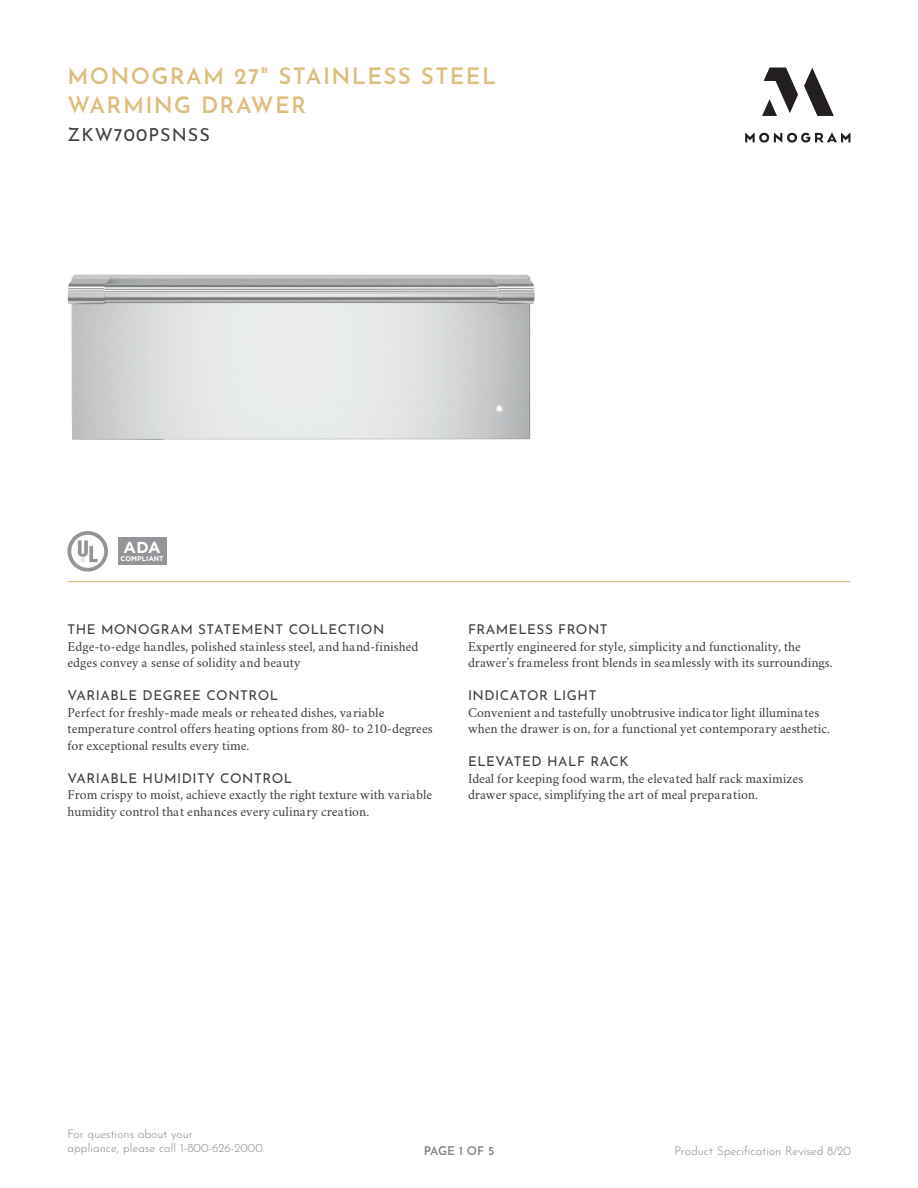
<style>
.page{position:relative;width:918px;height:1188px;background:#fff}
.page>*{position:absolute;margin:0;border:0;box-sizing:border-box;transform-origin:0 0}
.TITLE_HEADER{font:600 22.5px/28.5px "Josefin Sans";letter-spacing:.06em;color:#dcbf7e}
.t1{font:18px "Josefin Sans";letter-spacing:.06em;color:#3e3e3f}
.t2{font:700 15.9px "Gotham";color:#fff}
.F___B_COPY{font:13.5px/16.5px "Crimson";color:#3e3e3f}
.t3{font:300 12px/14.4px "Josefin Sans";color:#808285}
.t4{font:600 12px "Josefin Sans";letter-spacing:-.015em;color:#808285}
.t5{font:700 6.9px "Gotham";color:#fff}
.s1{font-family:"Josefin Sans"}
</style>
<div class="page">
<svg style="left:745px;top:68px;width:105px;height:75px"></svg>
<hr style="left:68px;top:581px;width:782px;height:1px;background:#dcbf7e">
<img style="left:68px;top:274px;width:466px;height:165px">
<svg style="left:68px;top:531px;width:40px;height:41px"></svg>
<div style="left:118px;top:538px;width:49px;height:27px;background:#939598"></div>
<p class="TITLE_HEADER" style="left:68px;top:59px;width:430px">MONOGRAM 27" STAINLESS STEEL<br>WARMING DRAWER</p>
<p class="t1" style="left:68px;top:120px;width:144px">ZKW700PSNSS</p>
<p class="t2" style="left:124px;top:537px;width:39px">ADA</p>
<p class="t5" style="left:120px;top:554px;width:45px">COMPLIANT</p>
<p class="F___B_COPY" style="left:68px;top:621px;width:353px"><span class="s1">THE MONOGRAM STATEMENT COLLECTION<br></span>Edge-to-edge handles, polished stainless steel, and hand-finished edges convey a sense of solidity and beauty</p>
<p class="F___B_COPY" style="left:68px;top:687px;width:367px"><span class="s1">VARIABLE DEGREE CONTROL<br></span>Perfect for freshly-made meals or reheated dishes, variable temperature control offers heating options from 80- to 210-degrees for exceptional results every time.</p>
<p class="F___B_COPY" style="left:68px;top:769px;width:366px"><span class="s1">VARIABLE HUMIDITY CONTROL<br></span>From crispy to moist, achieve exactly the right texture with variable humidity control that enhances every culinary creation.</p>
<p class="F___B_COPY" style="left:468px;top:621px;width:366px"><span class="s1">FRAMELESS FRONT<br></span>Expertly engineered for style, simplicity and functionality, the drawer’s frameless front blends in seamlessly with its surroundings.</p>
<p class="F___B_COPY" style="left:468px;top:687px;width:363px"><span class="s1">INDICATOR LIGHT<br></span>Convenient and tastefully unobtrusive indicator light illuminates when the drawer is on, for a functional yet contemporary aesthetic.</p>
<p class="F___B_COPY" style="left:468px;top:753px;width:337px"><span class="s1">ELEVATED HALF RACK<br></span>Ideal for keeping food warm, the elevated half rack maximizes drawer space, simplifying the art of meal preparation.</p>
<p class="t3" style="left:68px;top:1125px;width:199px">For questions about your<br>appliance, please call 1-800-626-2000.</p>
<p class="t4" style="left:424px;top:1140px;width:72px">PAGE 1 OF 5</p>
<p class="t3" style="left:674px;top:1142px;width:178px">Product Specification Revised 8/20</p>
</div>
